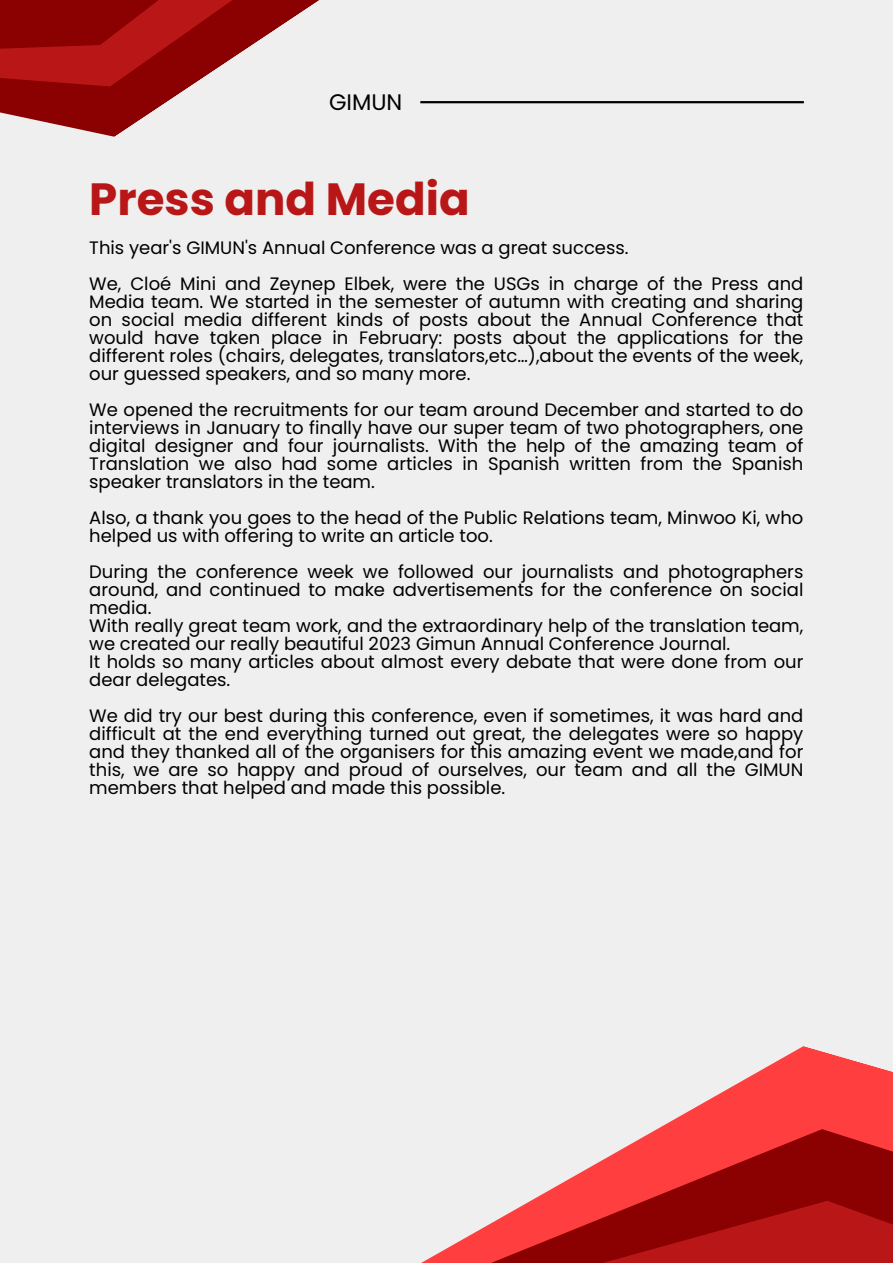
<style>
.page{position:relative;width:893px;height:1264px;background:#fff}
.page>*{position:absolute;margin:0;border:0;box-sizing:border-box;transform-origin:0 0}
.t1{font:700 45.15px "Poppins";color:#b91717}
.t2{font:22.5px "Poppins";color:#000}
.t3{font:18px/18px "Poppins";color:#000;text-align:justify}
</style>
<div class="page">
<div style="left:0;top:0;width:892px;height:1262px;background:#efefef"></div>
<svg style="left:423px;top:1058px;width:469px;height:204px"></svg>
<svg style="left:0;top:0;width:483px;height:137px"></svg>
<hr style="left:420px;top:101px;width:383px;height:2px;background:#000">
<p class="t2" style="left:329px;top:86px;width:75px">GIMUN</p>
<p class="t1" style="left:89px;top:168px;width:382px">Press and Media</p>
<p class="t3" style="left:89px;top:239px;width:541px">This year's GIMUN's Annual Conference was a great success.</p>
<p class="t3" style="left:89px;top:275px;width:715px">We, Cloé Mini and Zeynep Elbek, were the USGs in charge of the Press and Media team. We started in the semester of autumn with creating and sharing on social media different kinds of posts about the Annual Conference that would have taken place in February: posts about the applications for the different roles (chairs, delegates, translators,etc…),about the events of the week, our guessed speakers, and so many more.</p>
<p class="t3" style="left:89px;top:401px;width:715px">We opened the recruitments for our team around December and started to do interviews in January to finally have our super team of two photographers, one digital designer and four journalists. With the help of the amazing team of Translation we also had some articles in Spanish written from the Spanish speaker translators in the team.</p>
<p class="t3" style="left:89px;top:509px;width:715px">Also, a thank you goes to the head of the Public Relations team, Minwoo Ki, who helped us with offering to write an article too.</p>
<p class="t3" style="left:89px;top:563px;width:715px">During the conference week we followed our journalists and photographers around, and continued to make advertisements for the conference on social media.</p>
<p class="t3" style="left:89px;top:617px;width:715px">With really great team work, and the extraordinary help of the translation team, we created our really beautiful 2023 Gimun Annual Conference Journal.</p>
<p class="t3" style="left:89px;top:653px;width:715px">It holds so many articles about almost every debate that were done from our dear delegates.</p>
<p class="t3" style="left:89px;top:707px;width:715px">We did try our best during this conference, even if sometimes, it was hard and difficult at the end everything turned out great, the delegates were so happy and they thanked all of the organisers for this amazing event we made,and for this, we are so happy and proud of ourselves, our team and all the GIMUN members that helped and made this possible.</p>
</div>
